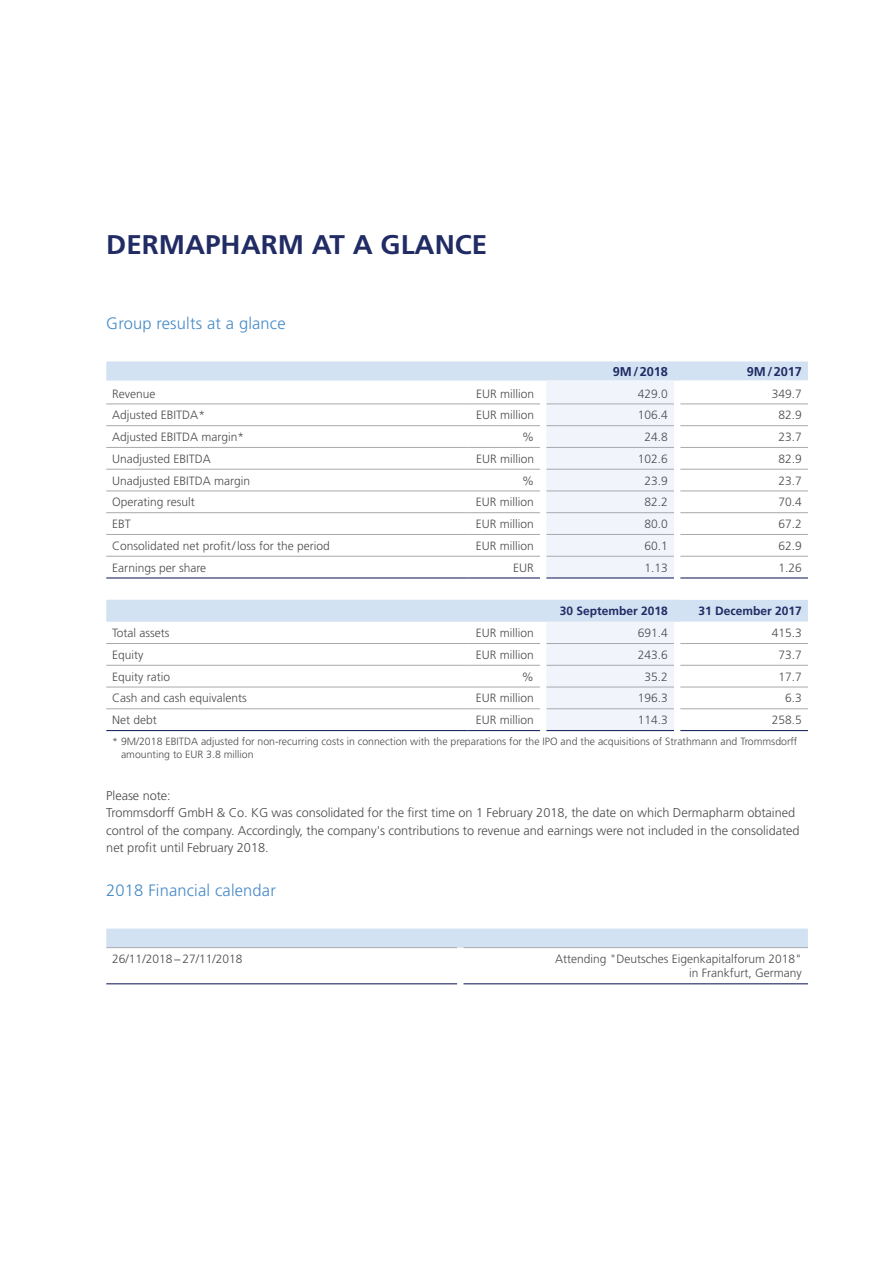
<style>
.page{position:relative;width:893px;height:1263px;background:#fff}
.page>*{position:absolute;margin:0;border:0;box-sizing:border-box;transform-origin:0 0}
.t1{font:700 27px "Frutiger LT Std";color:#212b64}
.t2{font:300 16.5px "Frutiger LT Std";letter-spacing:.01em;color:#478ac8}
.t3{font:300 12.75px/17.2px "Frutiger LT Std";letter-spacing:-.005em;color:#4b4c4d}
.t4{font:700 12.75px "Frutiger LT Std";letter-spacing:-.005em;color:#212b64}
.t5{font:300 12px/14.4px "Frutiger LT Std";color:#4b4c4d;text-align:right}
.t6{font:700 12px "Frutiger LT Std";color:#212b64}
.t7{font:300 10.5px/13.5px "Frutiger LT Std";color:#4b4c4d}
</style>
<div class="page">
<svg style="left:106px;top:361px;width:702px;height:261px"></svg>
<svg style="left:546px;top:380px;width:128px;height:350px"></svg>
<svg style="left:680px;top:380px;width:128px;height:330px"></svg>
<hr style="left:106px;top:404px;width:362px;height:1px;background:#a8a9ad">
<hr style="left:106px;top:425px;width:362px;height:1px;background:#a8a9ad">
<hr style="left:106px;top:447px;width:362px;height:1px;background:#a8a9ad">
<hr style="left:106px;top:469px;width:362px;height:1px;background:#a8a9ad">
<hr style="left:106px;top:491px;width:362px;height:1px;background:#a8a9ad">
<hr style="left:106px;top:512px;width:362px;height:1px;background:#a8a9ad">
<hr style="left:106px;top:534px;width:362px;height:1px;background:#a8a9ad">
<hr style="left:106px;top:556px;width:362px;height:1px;background:#a8a9ad">
<hr style="left:468px;top:404px;width:72px;height:1px;background:#a8a9ad">
<hr style="left:468px;top:425px;width:72px;height:1px;background:#a8a9ad">
<hr style="left:468px;top:447px;width:72px;height:1px;background:#a8a9ad">
<hr style="left:468px;top:469px;width:72px;height:1px;background:#a8a9ad">
<hr style="left:468px;top:491px;width:72px;height:1px;background:#a8a9ad">
<hr style="left:468px;top:512px;width:72px;height:1px;background:#a8a9ad">
<hr style="left:468px;top:534px;width:72px;height:1px;background:#a8a9ad">
<hr style="left:468px;top:556px;width:72px;height:1px;background:#a8a9ad">
<hr style="left:106px;top:643px;width:362px;height:1px;background:#a8a9ad">
<hr style="left:106px;top:665px;width:362px;height:1px;background:#a8a9ad">
<hr style="left:106px;top:687px;width:362px;height:1px;background:#a8a9ad">
<hr style="left:106px;top:708px;width:362px;height:1px;background:#a8a9ad">
<hr style="left:468px;top:643px;width:72px;height:1px;background:#a8a9ad">
<hr style="left:468px;top:665px;width:72px;height:1px;background:#a8a9ad">
<hr style="left:468px;top:687px;width:72px;height:1px;background:#a8a9ad">
<hr style="left:468px;top:708px;width:72px;height:1px;background:#a8a9ad">
<hr style="left:546px;top:404px;width:128px;height:1px;background:#a8a9ad">
<hr style="left:680px;top:404px;width:128px;height:1px;background:#a8a9ad">
<hr style="left:546px;top:491px;width:128px;height:1px;background:#a8a9ad">
<hr style="left:680px;top:491px;width:128px;height:1px;background:#a8a9ad">
<hr style="left:546px;top:512px;width:128px;height:1px;background:#a8a9ad">
<hr style="left:680px;top:512px;width:128px;height:1px;background:#a8a9ad">
<hr style="left:546px;top:534px;width:128px;height:1px;background:#a8a9ad">
<hr style="left:680px;top:534px;width:128px;height:1px;background:#a8a9ad">
<hr style="left:546px;top:556px;width:128px;height:1px;background:#a8a9ad">
<hr style="left:680px;top:556px;width:128px;height:1px;background:#a8a9ad">
<hr style="left:546px;top:425px;width:128px;height:1px;background:#a8a9ad">
<hr style="left:680px;top:425px;width:128px;height:1px;background:#a8a9ad">
<hr style="left:546px;top:447px;width:128px;height:1px;background:#a8a9ad">
<hr style="left:680px;top:447px;width:128px;height:1px;background:#a8a9ad">
<hr style="left:546px;top:469px;width:128px;height:1px;background:#a8a9ad">
<hr style="left:680px;top:469px;width:128px;height:1px;background:#a8a9ad">
<hr style="left:546px;top:643px;width:128px;height:1px;background:#a8a9ad">
<hr style="left:680px;top:643px;width:128px;height:1px;background:#a8a9ad">
<hr style="left:546px;top:665px;width:128px;height:1px;background:#a8a9ad">
<hr style="left:680px;top:665px;width:128px;height:1px;background:#a8a9ad">
<hr style="left:546px;top:687px;width:128px;height:1px;background:#a8a9ad">
<hr style="left:680px;top:687px;width:128px;height:1px;background:#a8a9ad">
<hr style="left:546px;top:708px;width:128px;height:1px;background:#a8a9ad">
<hr style="left:680px;top:708px;width:128px;height:1px;background:#a8a9ad">
<hr style="left:106px;top:577px;width:362px;height:1px;background:#212b64">
<hr style="left:468px;top:577px;width:72px;height:1px;background:#212b64">
<hr style="left:546px;top:577px;width:128px;height:1px;background:#212b64">
<hr style="left:680px;top:577px;width:128px;height:1px;background:#212b64">
<hr style="left:106px;top:730px;width:362px;height:1px;background:#212b64">
<hr style="left:468px;top:730px;width:72px;height:1px;background:#212b64">
<hr style="left:546px;top:730px;width:128px;height:1px;background:#212b64">
<hr style="left:680px;top:730px;width:128px;height:1px;background:#212b64">
<div style="left:106px;top:928px;width:702px;height:20px;background:#d3e2f2"></div>
<hr style="left:106px;top:947px;width:351px;height:1px;background:#a8a9ad">
<hr style="left:463px;top:947px;width:345px;height:1px;background:#a8a9ad">
<hr style="left:106px;top:983px;width:351px;height:1px;background:#212b64">
<hr style="left:463px;top:983px;width:345px;height:1px;background:#212b64">
<h1 class="t1" style="left:106px;top:229px;width:382px">DERMAPHARM AT A GLANCE</h1>
<h2 class="t2" style="left:106px;top:314px;width:181px">Group results at a glance</h2>
<p class="t4" style="left:613px;top:364px;width:57px">9M/2018</p>
<p class="t4" style="left:747px;top:364px;width:57px">9M/2017</p>
<p class="t5" style="left:112px;top:386px;width:45px">Revenue</p>
<p class="t5" style="left:476px;top:386px;width:60px">EUR million</p>
<p class="t5" style="left:638px;top:386px;width:32px">429.0</p>
<p class="t5" style="left:772px;top:386px;width:32px">349.7</p>
<p class="t5" style="left:112px;top:408px;width:94px">Adjusted EBITDA*</p>
<p class="t5" style="left:476px;top:408px;width:60px">EUR million</p>
<p class="t5" style="left:638px;top:408px;width:32px">106.4</p>
<p class="t5" style="left:779px;top:408px;width:25px">82.9</p>
<p class="t5" style="left:112px;top:430px;width:134px">Adjusted EBITDA margin*</p>
<p class="t5" style="left:522px;top:430px;width:13px">%</p>
<p class="t5" style="left:645px;top:430px;width:25px">24.8</p>
<p class="t5" style="left:778px;top:430px;width:25px">23.7</p>
<p class="t5" style="left:112px;top:452px;width:100px">Unadjusted EBITDA</p>
<p class="t5" style="left:476px;top:452px;width:60px">EUR million</p>
<p class="t5" style="left:638px;top:452px;width:32px">102.6</p>
<p class="t5" style="left:778px;top:452px;width:25px">82.9</p>
<p class="t5" style="left:112px;top:473px;width:140px">Unadjusted EBITDA margin</p>
<p class="t5" style="left:522px;top:473px;width:13px">%</p>
<p class="t5" style="left:645px;top:473px;width:25px">23.9</p>
<p class="t5" style="left:778px;top:473px;width:25px">23.7</p>
<p class="t5" style="left:112px;top:495px;width:84px">Operating result</p>
<p class="t5" style="left:476px;top:495px;width:60px">EUR million</p>
<p class="t5" style="left:645px;top:495px;width:25px">82.2</p>
<p class="t5" style="left:778px;top:495px;width:25px">70.4</p>
<p class="t5" style="left:112px;top:517px;width:20px">EBT</p>
<p class="t5" style="left:476px;top:517px;width:60px">EUR million</p>
<p class="t5" style="left:645px;top:517px;width:25px">80.0</p>
<p class="t5" style="left:778px;top:517px;width:25px">67.2</p>
<p class="t5" style="left:112px;top:539px;width:219px">Consolidated net profit/loss for the period</p>
<p class="t5" style="left:476px;top:539px;width:60px">EUR million</p>
<p class="t5" style="left:644px;top:539px;width:25px">60.1</p>
<p class="t5" style="left:778px;top:539px;width:25px">62.9</p>
<p class="t5" style="left:112px;top:560px;width:96px">Earnings per share</p>
<p class="t5" style="left:513px;top:560px;width:22px">EUR</p>
<p class="t5" style="left:644px;top:560px;width:25px">1.13</p>
<p class="t5" style="left:778px;top:560px;width:25px">1.26</p>
<p class="t6" style="left:560px;top:604px;width:110px">30 September 2018</p>
<p class="t6" style="left:698px;top:604px;width:105px">31 December 2017</p>
<p class="t5" style="left:112px;top:626px;width:59px">Total assets</p>
<p class="t5" style="left:476px;top:626px;width:60px">EUR million</p>
<p class="t5" style="left:638px;top:626px;width:32px">691.4</p>
<p class="t5" style="left:772px;top:626px;width:32px">415.3</p>
<p class="t5" style="left:112px;top:648px;width:33px">Equity</p>
<p class="t5" style="left:476px;top:648px;width:60px">EUR million</p>
<p class="t5" style="left:638px;top:648px;width:32px">243.6</p>
<p class="t5" style="left:778px;top:648px;width:25px">73.7</p>
<p class="t5" style="left:112px;top:669px;width:59px">Equity ratio</p>
<p class="t5" style="left:522px;top:669px;width:13px">%</p>
<p class="t5" style="left:644px;top:669px;width:25px">35.2</p>
<p class="t5" style="left:778px;top:669px;width:25px">17.7</p>
<p class="t5" style="left:112px;top:691px;width:136px">Cash and cash equivalents</p>
<p class="t5" style="left:476px;top:691px;width:60px">EUR million</p>
<p class="t5" style="left:638px;top:691px;width:32px">196.3</p>
<p class="t5" style="left:785px;top:691px;width:18px">6.3</p>
<p class="t5" style="left:112px;top:713px;width:46px">Net debt</p>
<p class="t5" style="left:476px;top:713px;width:60px">EUR million</p>
<p class="t5" style="left:638px;top:713px;width:32px">114.3</p>
<p class="t5" style="left:772px;top:713px;width:32px">258.5</p>
<p class="t7" style="left:121px;top:734px;width:678px;text-indent:-9px">* 9M/2018 EBITDA adjusted for non-recurring costs in connection with the preparations for the IPO and the acquisitions of Strathmann and Trommsdorff amounting to EUR 3.8 million</p>
<p class="t3" style="left:106px;top:787px;width:695px">Please note:<br>Trommsdorff GmbH &amp; Co. KG was consolidated for the first time on 1 February 2018, the date on which Dermapharm obtained control of the company. Accordingly, the company's contributions to revenue and earnings were not included in the consolidated net profit until February 2018.</p>
<h2 class="t2" style="left:106px;top:881px;width:171px">2018 Financial calendar</h2>
<p class="t5" style="left:112px;top:952px;width:132px">26/11/2018−27/11/2018</p>
<p class="t5" style="left:555px;top:952px;width:248px">Attending "Deutsches Eigenkapitalforum 2018" in Frankfurt, Germany</p>
</div>
